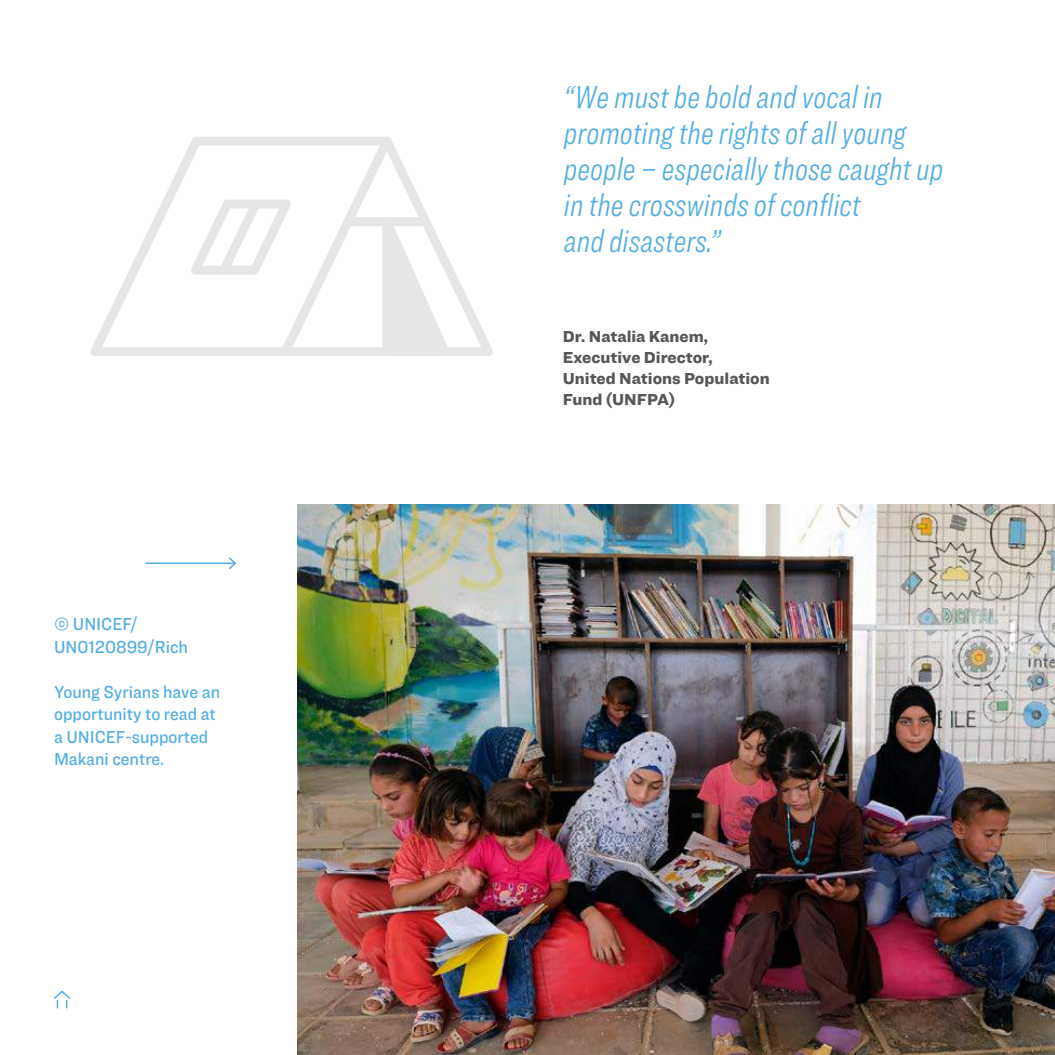
<style>
.page{position:relative;width:1055px;height:1055px;background:#fff}
.page>*{position:absolute;margin:0;border:0;box-sizing:border-box;transform-origin:0 0}
.t1{font:italic 300 33px/36px "Ringside Compressed";color:#51aee2}
.t2{font:500 18px/22.5px "Ringside Narrow";color:#51aee2}
.t3{font:900 16.5px/21px "Ringside";color:#575756}
</style>
<div class="page">
<svg style="left:54px;top:990px;width:16px;height:17px"></svg>
<img style="left:298px;top:504px;width:756px;height:550px">
<hr style="left:145px;top:562px;width:90px;height:2px;background:#51aee2">
<svg style="left:227px;top:557px;width:10px;height:13px"></svg>
<svg style="left:90px;top:136px;width:302px;height:220px"></svg>
<svg style="left:285px;top:141px;width:203px;height:215px"></svg>
<p class="t2" style="left:54px;top:612px;width:135px">© UNICEF/<br>UN0120899/Rich</p>
<p class="t2" style="left:54px;top:680px;width:168px">Young Syrians have an opportunity to read at a UNICEF-supported<br>Makani centre.</p>
<p class="t1" style="left:564px;top:79px;width:381px">“We must be bold and vocal in promoting the rights of all young people – especially those caught up in the crosswinds of conflict<br>and disasters.”</p>
<p class="t3" style="left:563px;top:325px;width:208px">Dr. Natalia Kanem,<br>Executive Director,<br>United Nations Population<br>Fund (UNFPA)</p>
</div>
